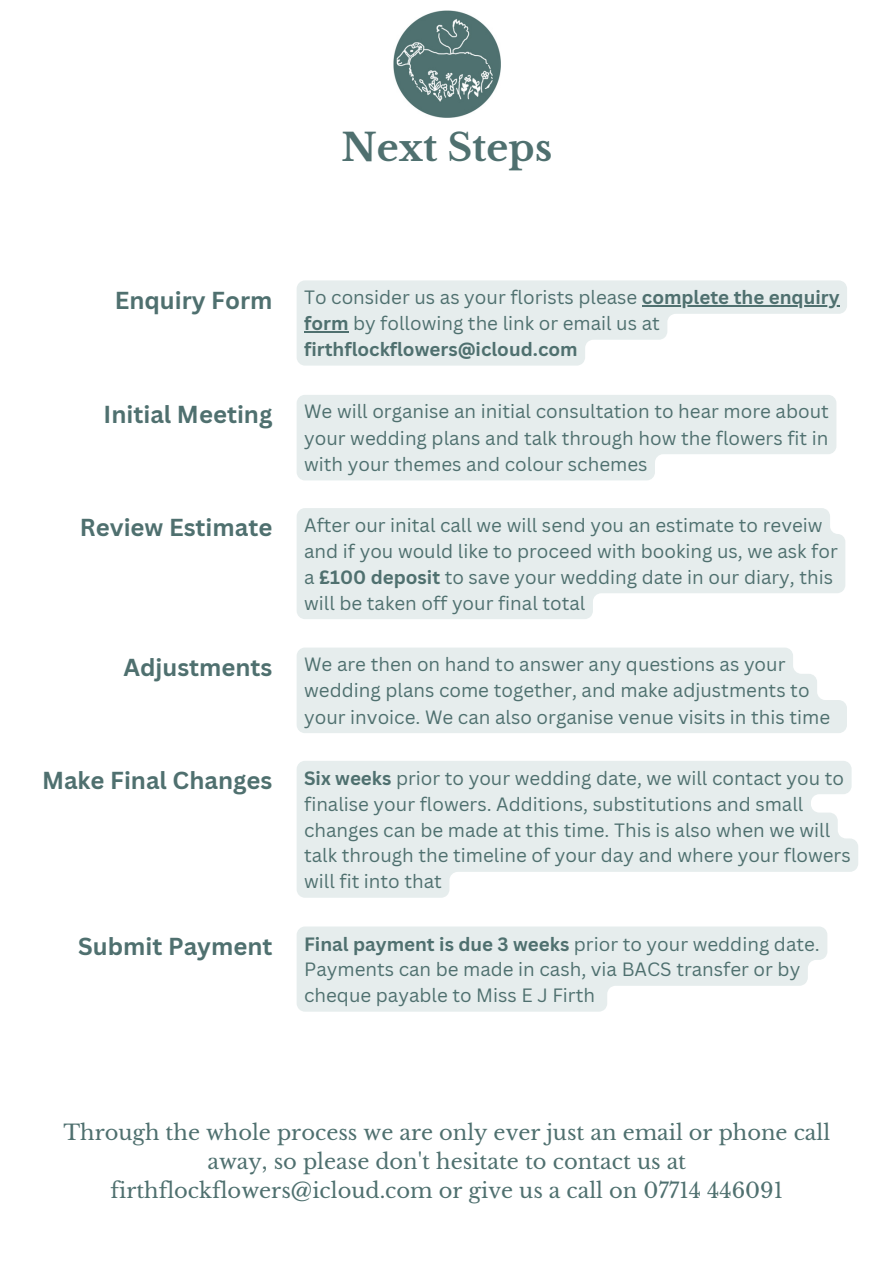
<style>
.page{position:relative;width:894px;height:1264px;background:#fff}
.page>*{position:absolute;margin:0;border:0;box-sizing:border-box;transform-origin:0 0}
.t1{font:700 37.5px "Libre Baskerville";color:#4f706f}
.t2{font:700 23.85px "Canva Sans";color:#4f706f}
.t3{font:21px/29.2px "Libre Baskerville";color:#4f706f;text-align:center}
.t4{font:18.75px/25.8px "Canva Sans";color:#4f706f}
.t5{font:700 18.75px/25.8px "Canva Sans";color:#4f706f}
.s1{font-weight:700}
.s2{font-weight:400}
</style>
<div class="page">
<img style="left:393px;top:10px;width:107px;height:107px">
<svg style="left:297px;top:395px;width:539px;height:85px;fill:#e6eded"></svg>
<svg style="left:297px;top:508px;width:548px;height:111px;fill:#e6eded"></svg>
<div style="left:297px;top:647px;width:549px;height:86px;background:#e6eded"></div>
<svg style="left:297px;top:761px;width:561px;height:136px;fill:#e6eded"></svg>
<svg style="left:297px;top:926px;width:530px;height:85px"></svg>
<svg style="left:297px;top:280px;width:549px;height:85px;fill:#e6eded"></svg>
<hr style="left:641px;top:305px;width:198px;height:2px;background:#4f706f">
<hr style="left:304px;top:331px;width:44px;height:1px;background:#4f706f">
<h3 class="t1" style="left:341px;top:124px;width:212px">Next Steps</h3>
<h2 class="t2" style="left:115px;top:283px;width:159px">Enquiry Form</h2>
<p class="t4" style="left:304px;top:284px;width:536px">To consider us as your florists please <span class="s1">complete the enquiry</span></p>
<h2 class="t5" style="left:304px;top:310px;width:357px">form <span class="s2">by following the link or email us at </span>firthflockflowers@icloud.com</h2>
<h1 class="t2" style="left:104px;top:398px;width:170px">Initial Meeting</h1>
<h2 class="t4" style="left:304px;top:398px;width:526px;line-height:26.2px;text-align:justify">We will organise an initial consultation to hear more about your wedding plans and talk through how the flowers fit in with your themes and colour schemes</h2>
<p class="t2" style="left:80px;top:511px;width:194px">Review Estimate</p>
<h2 class="t4" style="left:304px;top:512px;width:535px">After our inital call we will send you an estimate to reveiw and if you would like to proceed with booking us, we ask for a <span class="s1">£100 deposit</span> to save your wedding date in our diary, this will be taken off your final total</h2>
<p class="t2" style="left:123px;top:650px;width:150px">Adjustments</p>
<p class="t4" style="left:304px;top:650px;width:527px;line-height:26.2px">We are then on hand to answer any questions as your wedding plans come together, and make adjustments to your invoice. We can also organise venue visits in this time</p>
<p class="t2" style="left:42px;top:763px;width:232px">Make Final Changes</p>
<h2 class="t4" style="left:304px;top:764px;width:548px"><span class="s1">Six weeks</span> prior to your wedding date, we will contact you to finalise your flowers. Additions, substitutions and small changes can be made at this time. This is also when we will talk through the timeline of your day and where your flowers will fit into that</h2>
<p class="t2" style="left:78px;top:929px;width:196px">Submit Payment</p>
<h2 class="t4" style="left:304px;top:930px;width:517px"><span class="s1">Final payment is due 3 weeks</span> prior to your wedding date.<br>Payments can be made in cash, via BACS transfer or by cheque payable to Miss E J Firth</h2>
<p class="t3" style="left:63px;top:1117px;width:768px">Through the whole process we are only ever just an email or phone call away, so please don't hesitate to contact us at firthflockflowers@icloud.com or give us a call on 07714 446091</p>
</div>
